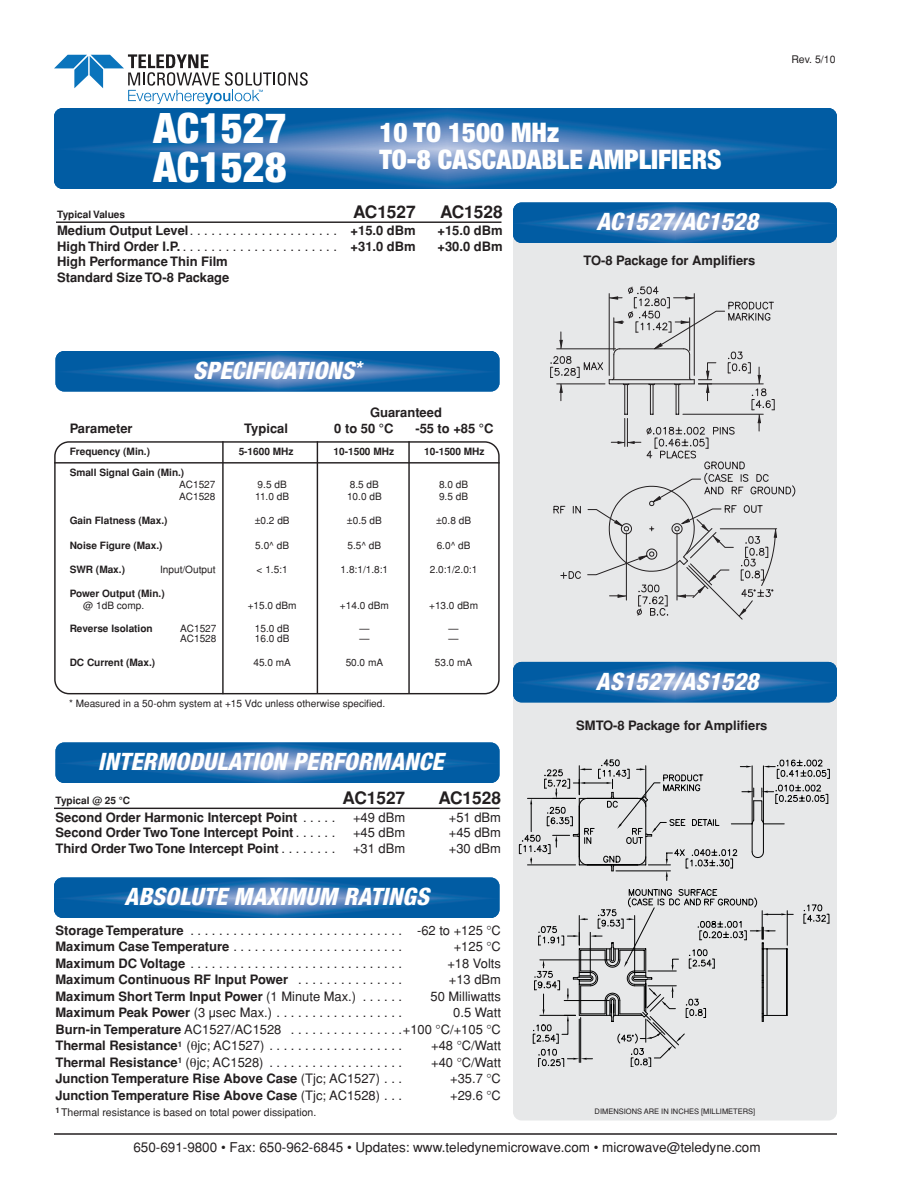
<style>
.page{position:relative;width:918px;height:1188px;background:#fff}
.page>*{position:absolute;margin:0;border:0;box-sizing:border-box;transform-origin:0 0}
.t1{font:900 condensed 42px/39.3px "Helvetica Neue";color:#fff}
.t2{font:900 condensed 27px/27.3px "Helvetica Neue";color:#fff}
.t3{font:italic 800 condensed 24px "Helvetica Neue";letter-spacing:.005em;color:#fff}
.t4{font:700 17.25px "Helvetica";color:#231f20}
.t5{font:13.5px "Helvetica";color:#231f20}
.t6{font:700 12.9px/15.6px "Helvetica";color:#231f20}
.t7{font:12.9px/16.5px "Helvetica";color:#231f20}
.t8{font:10.5px "Helvetica";color:#231f20}
.t9{font:10.05px "Helvetica";color:#231f20}
.t10{font:700 10.05px "Helvetica";color:#231f20}
.t11{font:7.5px "Helvetica";color:#231f20}
.s1{font-weight:400}
.s2{font-weight:700}
</style>
<div class="page">
<svg style="left:54px;top:108px;width:783px;height:81px;background:#206bad"></svg>
<hr style="left:54px;top:1133px;width:783px;height:2px;background:#231f20">
<div style="left:513px;top:202px;width:324px;height:918px;background:#e7e8e9;border-radius:9px"></div>
<svg style="left:513px;top:662px;width:324px;height:40px;background:#216cad"></svg>
<svg style="left:56px;top:351px;width:444px;height:41px;background:#226dae"></svg>
<svg style="left:56px;top:742px;width:444px;height:41px;background:#226dae"></svg>
<svg style="left:54px;top:878px;width:446px;height:40px;background:#216cad"></svg>
<svg style="left:513px;top:202px;width:324px;height:41px;background:#226dae"></svg>
<svg style="left:54px;top:54px;width:254px;height:50px"></svg>
<svg style="left:54px;top:441px;width:446px;height:253px"></svg>
<hr style="left:54px;top:462px;width:446px;height:2px;background:#231f20">
<hr style="left:222px;top:441px;width:2px;height:253px;background:#231f20">
<hr style="left:317px;top:441px;width:1px;height:252px;background:#231f20">
<hr style="left:408px;top:441px;width:2px;height:252px;background:#231f20">
<svg style="left:803px;top:904px;width:26px;height:20px"></svg>
<svg style="left:533px;top:889px;width:260px;height:178px"></svg>
<svg style="left:519px;top:759px;width:311px;height:122px"></svg>
<svg style="left:550px;top:286px;width:245px;height:334px"></svg>
<hr style="left:56px;top:221px;width:445px;height:2px;background:#231f20">
<hr style="left:54px;top:808px;width:446px;height:1px;background:#231f20">
<h1 class="t1" style="left:153px;top:112px;width:135px">AC1527<br>AC1528</h1>
<h2 class="t2" style="left:380px;top:121px;width:344px">10 TO 1500 MHz<br>TO-8 CASCADABLE AMPLIFIERS</h2>
<p class="t10" style="left:57px;top:208px;width:69px">Typical Values</p>
<h3 class="t4" style="left:353px;top:202px;width:64px">AC1527</h3>
<h3 class="t4" style="left:440px;top:202px;width:64px">AC1528</h3>
<p class="t6" style="left:57px;top:223px;width:360px">Medium Output Level<span class="s1">. . . . . . . . . . . . . . . . . . . . .</span> +15.0 dBm</p>
<p class="t6" style="left:438px;top:223px;width:67px">+15.0 dBm</p>
<p class="t6" style="left:57px;top:239px;width:360px">High Third Order I.P. <span class="s1">. . . . . . . . . . . . . . . . . . . . . .</span> +31.0 dBm</p>
<p class="t6" style="left:438px;top:239px;width:67px">+30.0 dBm</p>
<p class="t6" style="left:57px;top:254px;width:174px">High Performance Thin Film<br>Standard Size TO-8 Package</p>
<h3 class="t3" style="left:596px;top:213px;width:163px">AC1527/AC1528</h3>
<p class="t6" style="left:584px;top:253px;width:173px">TO-8 Package for Amplifiers</p>
<p class="t8" style="left:791px;top:53px;width:46px">Rev. 5/10</p>
<h3 class="t3" style="left:193px;top:361px;width:170px">SPECIFICATIONS<sup>*</sup></h3>
<p class="t6" style="left:370px;top:405px;width:73px">Guaranteed</p>
<p class="t6" style="left:70px;top:421px;width:64px">Parameter</p>
<p class="t6" style="left:244px;top:421px;width:45px">Typical</p>
<p class="t6" style="left:334px;top:421px;width:61px">0 to 50 °C</p>
<p class="t6" style="left:415px;top:421px;width:80px">-55 to +85 °C</p>
<p class="t10" style="left:70px;top:446px;width:82px">Frequency (Min.)</p>
<p class="t10" style="left:239px;top:446px;width:56px">5-1600 MHz</p>
<p class="t10" style="left:334px;top:446px;width:62px">10-1500 MHz</p>
<p class="t10" style="left:424px;top:446px;width:62px">10-1500 MHz</p>
<p class="t10" style="left:70px;top:467px;width:116px">Small Signal Gain (Min.)</p>
<p class="t9" style="left:179px;top:479px;width:38px">AC1527</p>
<p class="t9" style="left:258px;top:479px;width:31px">9.5 dB</p>
<p class="t9" style="left:350px;top:479px;width:31px">8.5 dB</p>
<p class="t9" style="left:439px;top:479px;width:31px">8.0 dB</p>
<p class="t9" style="left:179px;top:491px;width:38px">AC1528</p>
<p class="t9" style="left:255px;top:491px;width:35px">11.0 dB</p>
<p class="t9" style="left:347px;top:491px;width:36px">10.0 dB</p>
<p class="t9" style="left:439px;top:491px;width:31px">9.5 dB</p>
<p class="t10" style="left:70px;top:515px;width:99px">Gain Flatness (Max.)</p>
<p class="t9" style="left:255px;top:515px;width:36px">±0.2 dB</p>
<p class="t9" style="left:347px;top:515px;width:36px">±0.5 dB</p>
<p class="t9" style="left:436px;top:515px;width:36px">±0.8 dB</p>
<p class="t10" style="left:70px;top:539px;width:94px">Noise Figure (Max.)</p>
<p class="t9" style="left:255px;top:539px;width:35px">5.0^ dB</p>
<p class="t9" style="left:348px;top:539px;width:35px">5.5^ dB</p>
<p class="t9" style="left:437px;top:539px;width:35px">6.0^ dB</p>
<p class="t10" style="left:70px;top:563px;width:57px">SWR (Max.)</p>
<p class="t9" style="left:160px;top:563px;width:57px">Input/Output</p>
<p class="t9" style="left:257px;top:563px;width:33px">&lt; 1.5:1</p>
<p class="t9" style="left:341px;top:563px;width:49px">1.8:1/1.8:1</p>
<p class="t9" style="left:430px;top:563px;width:49px">2.0:1/2.0:1</p>
<p class="t10" style="left:70px;top:588px;width:97px">Power Output (Min.)</p>
<p class="t9" style="left:83px;top:600px;width:63px">@ 1dB comp.</p>
<p class="t9" style="left:248px;top:600px;width:50px">+15.0 dBm</p>
<p class="t9" style="left:340px;top:600px;width:50px">+14.0 dBm</p>
<p class="t9" style="left:429px;top:600px;width:50px">+13.0 dBm</p>
<p class="t10" style="left:70px;top:622px;width:85px">Reverse Isolation</p>
<p class="t9" style="left:180px;top:622px;width:38px">AC1527</p>
<p class="t9" style="left:255px;top:622px;width:36px">15.0 dB</p>
<p class="t9" style="left:359px;top:622px;width:12px">—</p>
<p class="t9" style="left:449px;top:622px;width:12px">—</p>
<p class="t9" style="left:180px;top:633px;width:38px">AC1528</p>
<p class="t9" style="left:255px;top:633px;width:36px">16.0 dB</p>
<p class="t9" style="left:359px;top:633px;width:12px">—</p>
<p class="t9" style="left:449px;top:633px;width:12px">—</p>
<p class="t10" style="left:70px;top:657px;width:87px">DC Current (Max.)</p>
<p class="t9" style="left:253px;top:657px;width:39px">45.0 mA</p>
<p class="t9" style="left:346px;top:657px;width:39px">50.0 mA</p>
<p class="t9" style="left:435px;top:657px;width:39px">53.0 mA</p>
<p class="t9" style="left:69px;top:698px;width:318px">* Measured in a 50-ohm system at +15 Vdc unless otherwise specified.</p>
<h3 class="t3" style="left:98px;top:753px;width:347px">INTERMODULATION PERFORMANCE</h3>
<p class="t10" style="left:55px;top:794px;width:76px">Typical @ 25 °C</p>
<h3 class="t4" style="left:343px;top:788px;width:64px">AC1527</h3>
<h3 class="t4" style="left:438px;top:788px;width:64px">AC1528</h3>
<p class="t6" style="left:56px;top:809px;width:281px">Second Order Harmonic Intercept Point <span class="s1">. . . . .</span></p>
<p class="t7" style="left:353px;top:809px;width:54px">+49 dBm</p>
<p class="t7" style="left:449px;top:809px;width:54px">+51 dBm</p>
<p class="t6" style="left:56px;top:825px;width:281px">Second Order Two Tone Intercept Point <span class="s1">. . . . . .</span></p>
<p class="t7" style="left:353px;top:824px;width:54px">+45 dBm</p>
<p class="t7" style="left:449px;top:824px;width:54px">+45 dBm</p>
<p class="t6" style="left:56px;top:840px;width:281px">Third Order Two Tone Intercept Point <span class="s1">. . . . . . . .</span></p>
<p class="t7" style="left:353px;top:840px;width:54px">+31 dBm</p>
<p class="t7" style="left:449px;top:840px;width:54px">+30 dBm</p>
<h3 class="t3" style="left:124px;top:888px;width:306px">ABSOLUTE MAXIMUM RATINGS</h3>
<p class="t7" style="left:56px;top:922px;width:447px"><span class="s2">Storage Temperature</span> . . . . . . . . . . . . . . . . . . . . . . . . . . . . . . -62 to +125 °C<br><span class="s2">Maximum Case Temperature</span> . . . . . . . . . . . . . . . . . . . . . . . .</p>
<p class="t7" style="left:454px;top:939px;width:49px">+125 °C</p>
<p class="t7" style="left:56px;top:955px;width:348px"><span class="s2">Maximum DC Voltage</span> . . . . . . . . . . . . . . . . . . . . . . . . . . . . . .</p>
<p class="t7" style="left:447px;top:955px;width:55px">+18 Volts</p>
<p class="t6" style="left:56px;top:972px;width:348px">Maximum Continuous RF Input Power <span class="s1">. . . . . . . . . . . . . . .</span></p>
<p class="t7" style="left:449px;top:972px;width:54px">+13 dBm</p>
<p class="t6" style="left:56px;top:989px;width:348px">Maximum Short Term Input Power <span class="s1">(1 Minute Max.) . . . . . .</span></p>
<p class="t7" style="left:431px;top:988px;width:72px">50 Milliwatts</p>
<p class="t7" style="left:56px;top:1005px;width:348px"><span class="s2">Maximum Peak Power</span> (3 µsec Max.) . . . . . . . . . . . . . . . . . .</p>
<p class="t7" style="left:56px;top:1005px;width:447px;text-align:justify;text-indent:398px">0.5 Watt <span class="s2">Burn-in Temperature</span> AC1527/AC1528 . . . . . . . . . . . . . . . .+100 °C/+105 °C <span class="s2">Thermal Resistance</span><sup>1</sup> ( jc; AC1527) . . . . . . . . . . . . . . . . . . .</p>
<p class="t7" style="left:431px;top:1038px;width:71px">+48 °C/Watt</p>
<p class="t7" style="left:56px;top:1054px;width:348px"><span class="s2">Thermal Resistance</span><sup>1</sup> ( jc; AC1528) . . . . . . . . . . . . . . . . . . .</p>
<p class="t7" style="left:431px;top:1054px;width:71px">+40 °C/Watt</p>
<p class="t6" style="left:56px;top:1071px;width:348px">Junction Temperature Rise Above Case <span class="s1">(Tjc; AC1527) . . .</span></p>
<p class="t7" style="left:450px;top:1071px;width:52px">+35.7 °C</p>
<p class="t6" style="left:56px;top:1088px;width:348px">Junction Temperature Rise Above Case <span class="s1">(Tjc; AC1528) . . .</span></p>
<p class="t7" style="left:450px;top:1087px;width:52px">+29.6 °C</p>
<p class="t8" style="left:56px;top:1107px;width:262px"><sup>1</sup> Thermal resistance is based on total power dissipation.</p>
<h3 class="t3" style="left:596px;top:673px;width:164px">AS1527/AS1528</h3>
<p class="t6" style="left:576px;top:717px;width:193px">SMTO-8 Package for Amplifiers</p>
<p class="t11" style="left:595px;top:1107px;width:162px">DIMENSIONS ARE IN INCHES [MILLIMETERS]</p>
<p class="t5" style="left:133px;top:1139px;width:629px">650-691-9800 • Fax: 650-962-6845 • Updates: www.teledynemicrowave.com • microwave@teledyne.com</p>
</div>
